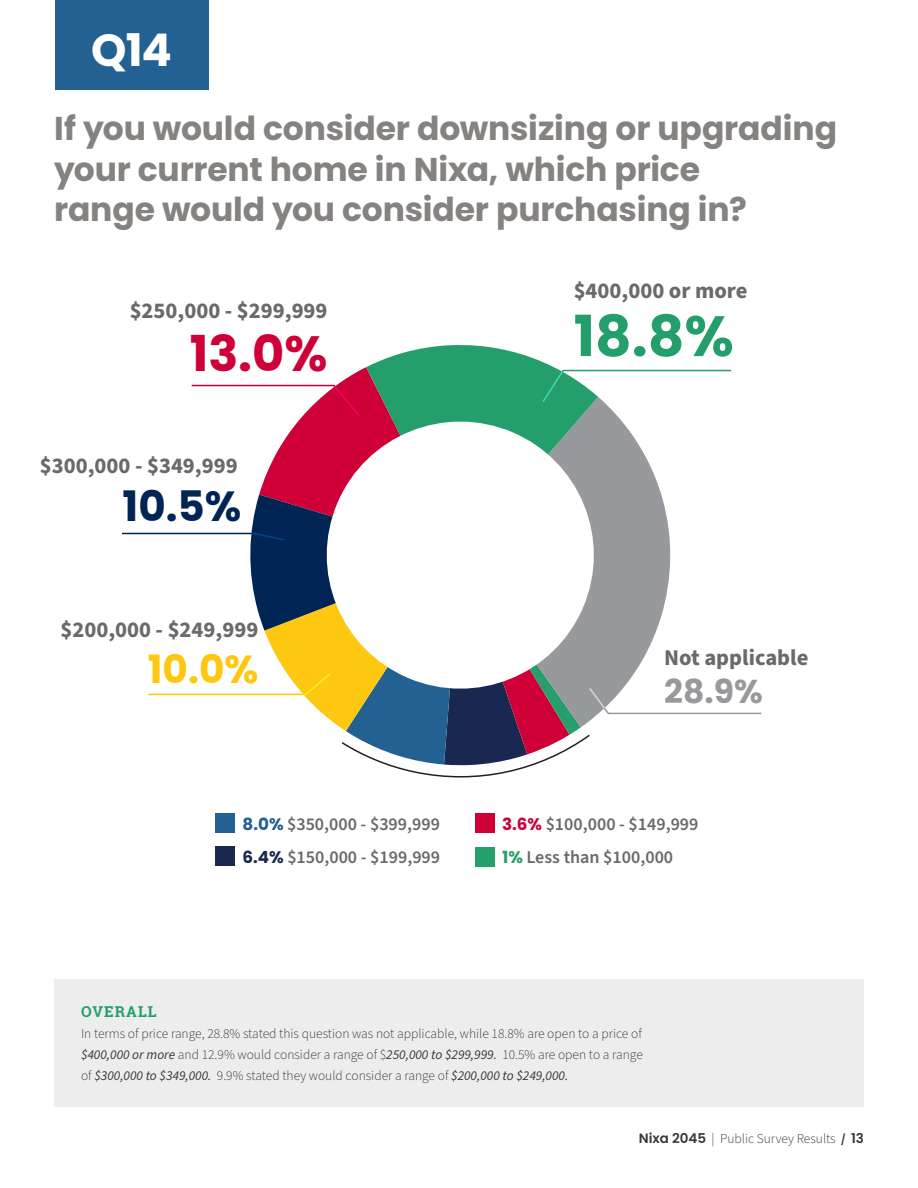
<style>
.page{position:relative;width:918px;height:1188px;background:#fff}
.page>*{position:absolute;margin:0;border:0;box-sizing:border-box;transform-origin:0 0}
.Numbers{font:700 56.7px "Poppins";color:#249e6b}
.Numbers-2{font:700 49.5px "Poppins";color:#ce0037}
.t1{font:700 45px "Poppins";color:#fff}
.Numbers-3{font:700 42px "Poppins";color:#002554}
.Numbers-4{font:700 39px "Poppins";color:#fec710}
.t2{font:700 33px/40.5px "Poppins";letter-spacing:-.005em;color:#858280}
.Numbers-5{font:700 33px "Poppins";color:#97999c}
.Text{font:700 22.5px "Source Sans Pro";color:#696b69}
.Numbers-6{font:600 18px "Source Sans Pro";color:#696b69}
.Heading_4{font:700 15px "Roboto Slab";letter-spacing:.07em;color:#249e6b}
.body{font:300 13.5px/21px "Source Sans Pro";color:#363936;text-align:justify}
.s1{font-family:"Poppins";font-weight:700;font-size:16.8px;color:#236192}
.s2{font-family:"Poppins";font-weight:700;font-size:16.8px;color:#182851}
.s3{font-family:"Poppins";font-weight:700;font-size:16.8px;color:#ce0037}
.s4{font-family:"Poppins";font-weight:700;font-size:16.8px;color:#259f6c}
.s5{font-weight:400;font-style:italic}
.s6{font-family:"Poppins";font-weight:600}
.s7{font-weight:700}
</style>
<div class="page">
<div style="left:55px;top:0;width:153px;height:90px;background:#236192"></div>
<div style="left:54px;top:979px;width:809px;height:128px;background:#ededed"></div>
<svg style="left:366px;top:345px;width:187px;height:22px;fill:#249e6b"></svg>
<div style="left:216px;top:813px;width:19px;height:20px;background:#236192"></div>
<div style="left:216px;top:846px;width:19px;height:20px;background:#182851"></div>
<div style="left:475px;top:813px;width:20px;height:20px;background:#ce0037"></div>
<div style="left:475px;top:847px;width:20px;height:20px;background:#259f6c"></div>
<svg style="left:122px;top:367px;width:640px;height:411px"></svg>
<p class="t1" style="left:91px;top:24px;width:82px">Q14</p>
<p class="t2" style="left:54px;top:109px;width:785px">If you would consider downsizing or upgrading your current home in Nixa, which price<br>range would you consider purchasing in?</p>
<p class="Text" style="left:130px;top:295px;width:199px">$250,000 - $299,999</p>
<p class="Numbers-2" style="left:190px;top:324px;width:139px">13.0%</p>
<p class="Text" style="left:40px;top:450px;width:199px">$300,000 - $349,999</p>
<p class="Numbers-3" style="left:123px;top:482px;width:120px">10.5%</p>
<p class="Text" style="left:60px;top:614px;width:199px">$200,000 - $249,999</p>
<p class="Numbers-4" style="left:148px;top:646px;width:112px">10.0%</p>
<p class="Numbers-6" style="left:243px;top:812px;width:199px"><span class="s1">8.0%</span> $350,000 - $399,999</p>
<p class="Numbers-6" style="left:243px;top:845px;width:199px"><span class="s2">6.4%</span> $150,000 - $199,999</p>
<p class="Text" style="left:574px;top:275px;width:175px">$400,000 or more</p>
<p class="Numbers" style="left:574px;top:303px;width:162px">18.8%</p>
<p class="Text" style="left:664px;top:642px;width:146px">Not applicable</p>
<p class="Numbers-5" style="left:664px;top:673px;width:100px">28.9%</p>
<p class="Numbers-6" style="left:502px;top:812px;width:198px"><span class="s3">3.6%</span> $100,000 - $149,999</p>
<p class="Numbers-6" style="left:502px;top:845px;width:173px"><span class="s4">1%</span> Less than $100,000</p>
<p class="Heading_4" style="left:81px;top:1001px;width:77px">OVERALL</p>
<p class="body" style="left:81px;top:1023px;width:563px">In terms of price range, 28.8% stated this question was not applicable, while 18.8% are open to a price of <span class="s5">$400,000 or more</span> and 12.9% would consider a range of $<span class="s5">250,000 to $299,999.</span> 10.5% are open to a range of <span class="s5">$300,000 to $349,000.</span> 9.9% stated they would consider a range of <span class="s5">$200,000 to $249,000.</span></p>
<p class="body" style="left:639px;top:1129px;width:227px"><span class="s6">Nixa 2045</span> | Public Survey Results <span class="s7">/</span> <span class="s6">13</span></p>
</div>
